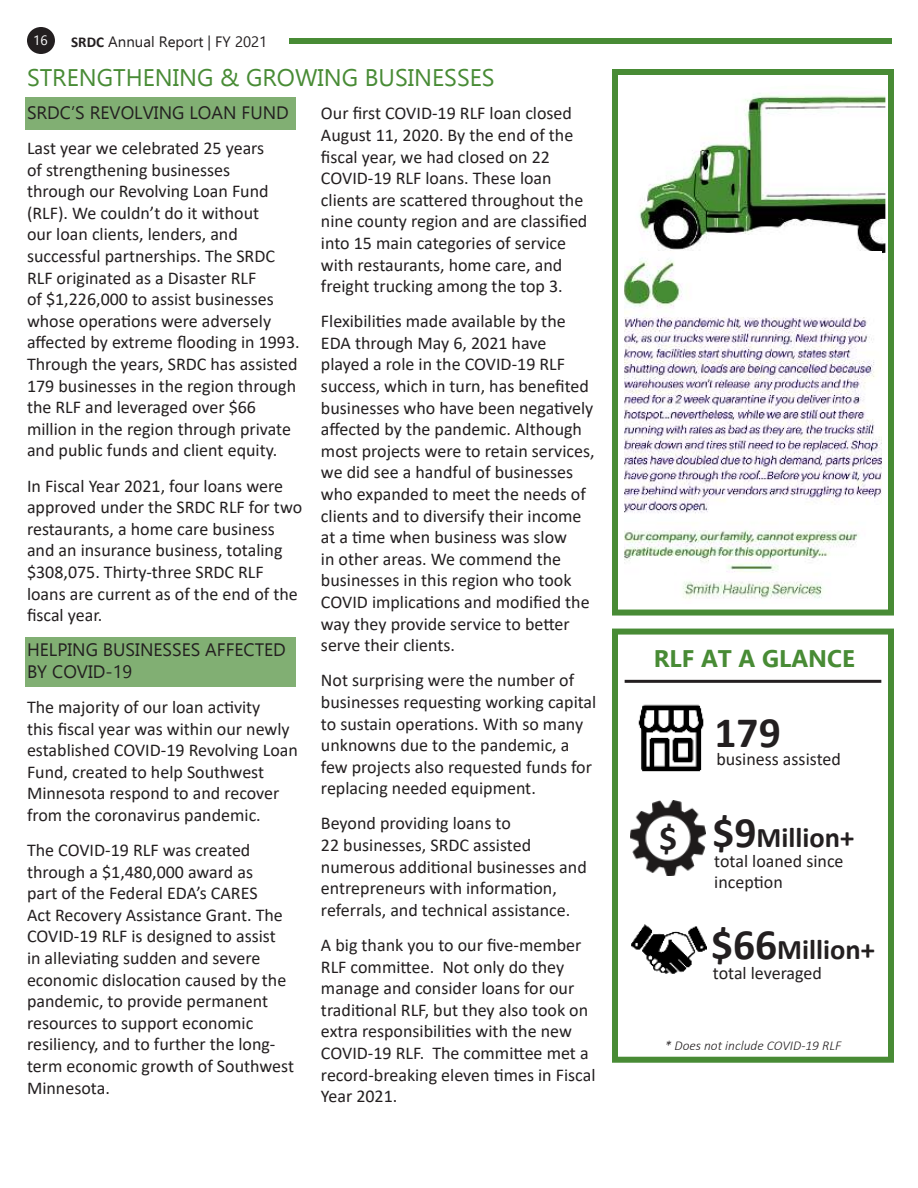
<style>
.page{position:relative;width:918px;height:1188px;background:#fff}
.page>*{position:absolute;margin:0;border:0;box-sizing:border-box;transform-origin:0 0}
.t1{font:700 43.5px "Calibri";color:#231f20}
.t2{font:700 36px "Calibri";color:#231f20}
.t3{font:700 28.5px "Calibri";color:#231f20}
.t4{font:24px "Ebrima";color:#488b35}
.t5{font:700 24px "Ebrima";color:#488b35}
.t6{font:18px/21.6px "Calibri";color:#231f20}
.t7{font:18px/21.6px "Ebrima";color:#231f20}
.t8{font:15px "Ebrima";color:#231f20}
.t9{font:italic 300 13.5px "Calibri";color:#231f20}
.t10{font:13.5px "Ebrima";color:#fff}
.s1{font-family:"Calibri";font-weight:700}
.s2{font-size:43.5px}
</style>
<div class="page">
<div style="left:612px;top:69px;width:282px;height:547px;border:6px solid #488b35"></div>
<div style="left:25px;top:97px;width:271px;height:33px;background:#81af73"></div>
<div style="left:25px;top:637px;width:271px;height:49px;background:#81af73"></div>
<div style="left:612px;top:629px;width:282px;height:434px;border:6px solid #488b35"></div>
<img style="left:639px;top:94px;width:246px;height:159px">
<img style="left:625px;top:252px;width:256px;height:347px">
<hr style="left:625px;top:680px;width:256px;height:3px;background:#231f20">
<img style="left:638px;top:704px;width:66px;height:68px">
<img style="left:631px;top:801px;width:74px;height:74px">
<img style="left:631px;top:924px;width:76px;height:50px">
<div style="left:289px;top:38px;width:603px;height:6px;background:#488b35"></div>
<div style="left:27px;top:27px;width:28px;height:27px;background:#231f20;border-radius:50%"></div>
<p class="t10" style="left:33px;top:35px;width:16px">16</p>
<p class="t8" style="left:71px;top:35px;width:198px"><span class="s1">SRDC</span> Annual Report | FY 2021</p>
<h3 class="t4" style="left:27px;top:67px;width:469px">STRENGTHENING &amp; GROWING BUSINESSES</h3>
<p class="t7" style="left:27px;top:103px;width:263px">SRDC’S REVOLVING LOAN FUND</p>
<p class="t6" style="left:27px;top:137px;width:274px">Last year we celebrated 25 years<br>of strengthening businesses<br>through our Revolving Loan Fund (RLF). We couldn’t do it without<br>our loan clients, lenders, and successful partnerships. The SRDC RLF originated as a Disaster RLF<br>of $1,226,000 to assist businesses whose operations were adversely affected by extreme flooding in 1993.<br>Through the years, SRDC has assisted 179 businesses in the region through the RLF and leveraged over $66 million in the region through private and public funds and client equity.</p>
<p class="t6" style="left:27px;top:476px;width:277px">In Fiscal Year 2021, four loans were approved under the SRDC RLF for two restaurants, a home care business and an insurance business, totaling $308,075. Thirty-three SRDC RLF loans are current as of the end of the fiscal year.</p>
<p class="t7" style="left:27px;top:641px;width:260px">HELPING BUSINESSES AFFECTED<br>BY COVID-19</p>
<p class="t6" style="left:27px;top:696px;width:272px">The majority of our loan activity<br>this fiscal year was within our newly established COVID-19 Revolving Loan Fund, created to help Southwest Minnesota respond to and recover from the coronavirus pandemic.</p>
<p class="t6" style="left:27px;top:840px;width:269px">The COVID-19 RLF was created through a $1,480,000 award as<br>part of the Federal EDA’s CARES<br>Act Recovery Assistance Grant. The<br>COVID-19 RLF is designed to assist<br>in alleviating sudden and severe economic dislocation caused by the pandemic, to provide permanent resources to support economic resiliency, and to further the long&shy;term economic growth of Southwest<br>Minnesota.</p>
<p class="t6" style="left:321px;top:102px;width:268px">Our first COVID-19 RLF loan closed August 11, 2020. By the end of the fiscal year, we had closed on 22<br>COVID-19 RLF loans. These loan clients are scattered throughout the nine county region and are classified into 15 main categories of service with restaurants, home care, and freight trucking among the top 3.</p>
<p class="t6" style="left:321px;top:310px;width:275px">Flexibilities made available by the EDA through May 6, 2021 have played a role in the COVID-19 RLF success, which in turn, has benefited businesses who have been negatively affected by the pandemic. Although most projects were to retain services, we did see a handful of businesses who expanded to meet the needs of clients and to diversify their income at a time when business was slow<br>in other areas. We commend the businesses in this region who took COVID implications and modified the way they provide service to better serve their clients.</p>
<p class="t6" style="left:321px;top:670px;width:277px">Not surprising were the number of businesses requesting working capital to sustain operations. With so many unknowns due to the pandemic, a few projects also requested funds for replacing needed equipment.</p>
<p class="t6" style="left:321px;top:814px;width:267px">Beyond providing loans to<br>22 businesses, SRDC assisted numerous additional businesses and entrepreneurs with information, referrals, and technical assistance.</p>
<p class="t6" style="left:321px;top:934px;width:276px">A big thank you to our five-member<br>RLF committee. Not only do they manage and consider loans for our traditional RLF, but they also took on extra responsibilities with the new<br>COVID-19 RLF. The committee met a record-breaking eleven times in Fiscal<br>Year 2021.</p>
<h3 class="t5" style="left:654px;top:649px;width:203px">RLF AT A GLANCE</h3>
<h2 class="t2" style="left:659px;top:823px;width:20px">$</h2>
<h1 class="t1" style="left:715px;top:714px;width:68px">179</h1>
<p class="t6" style="left:716px;top:749px;width:126px">business assisted</p>
<h3 class="t3" style="left:713px;top:826px;width:143px"><span class="s2">$9</span>Million+</h3>
<p class="t6" style="left:714px;top:851px;width:131px">total loaned since inception</p>
<h3 class="t3" style="left:711px;top:938px;width:165px"><span class="s2">$66</span>Million+</h3>
<p class="t6" style="left:713px;top:963px;width:111px">total leveraged</p>
<p class="t9" style="left:665px;top:1038px;width:178px">* Does not include COVID-19 RLF</p>
</div>
